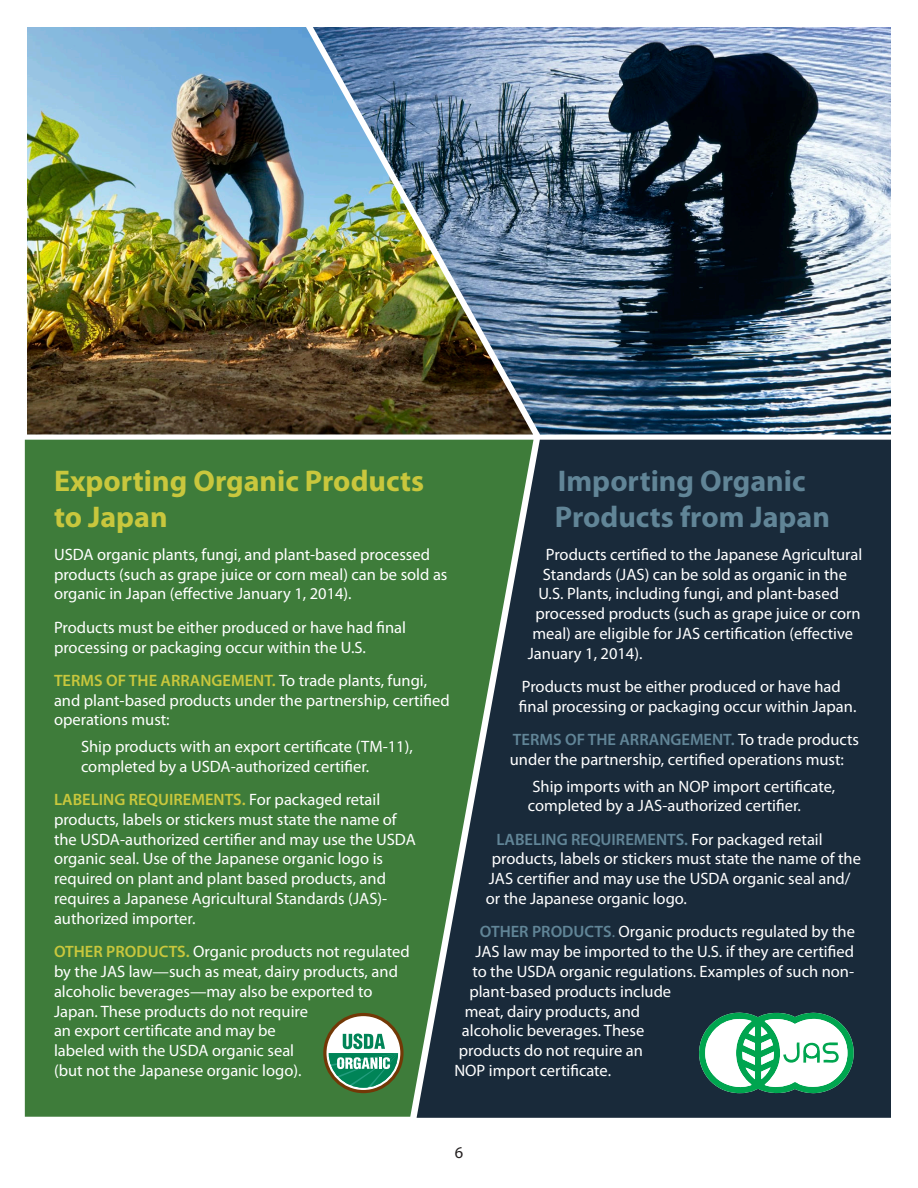
<style>
.page{position:relative;width:918px;height:1188px;background:#fff}
.page>*{position:absolute;margin:0;border:0;box-sizing:border-box;transform-origin:0 0}
.White_Header{font:700 30px/36px "Myriad Pro";color:#618597}
.White_Header-2{font:700 30px/36px "Myriad Pro";color:#c9c73d}
.t1{font:16.5px/19.8px "Myriad Pro";color:#fff}
.t2{font:600 16.5px "Myriad Pro";color:#618597}
.t3{font:16.5px "Myriad Pro";color:#231f20}
.s1{font-weight:600;color:#c9c73d}
.s2{font-weight:600;color:#618597}
.s3{font-weight:400;color:#fff}
.s4{color:#618597}
</style>
<div class="page">
<div style="left:417px;top:440px;width:474px;height:678px;background:#192a3a"></div>
<svg style="left:25px;top:440px;width:509px;height:677px;background:#3c743c"></svg>
<img style="left:27px;top:27px;width:286px;height:408px">
<img style="left:313px;top:27px;width:578px;height:408px">
<svg style="left:699px;top:1013px;width:155px;height:81px"></svg>
<svg style="left:325px;top:1015px;width:77px;height:77px"></svg>
<div style="left:323px;top:1013px;width:81px;height:80px;border:3px solid #723806;border-radius:50%"></div>
<svg style="left:329px;top:1033px;width:69px;height:55px"></svg>
<p class="White_Header-2" style="left:54px;top:461px;width:372px">Exporting Organic Products to Japan</p>
<p class="t1" style="left:54px;top:544px;width:395px">USDA organic plants, fungi, and plant-based processed products (such as grape juice or corn meal) can be sold as organic in Japan (effective January 1, 2014).</p>
<p class="t1" style="left:54px;top:617px;width:354px">Products must be either produced or have had final processing or packaging occur within the U.S.</p>
<p class="t1" style="left:54px;top:670px;width:397px"><span class="s1">TERMS OF THE ARRANGEMENT.</span> To trade plants, fungi, and plant-based products under the partnership, certified operations must:</p>
<p class="t1" style="left:81px;top:736px;width:333px">Ship products with an export certificate (TM-11), completed by a USDA-authorized certifier.</p>
<p class="t1" style="left:54px;top:789px;width:363px"><span class="s1">LABELING REQUIREMENTS.</span> For packaged retail products, labels or stickers must state the name of the USDA-authorized certifier and may use the USDA organic seal. Use of the Japanese organic logo is required on plant and plant based products, and requires a Japanese Agricultural Standards (JAS)- authorized importer.</p>
<p class="t1" style="left:54px;top:941px;width:357px"><span class="s1">OTHER PRODUCTS.</span> Organic products not regulated by the JAS law—such as meat, dairy products, and alcoholic beverages—may also be exported to Japan. These products do not require<br>an export certificate and may be<br>labeled with the USDA organic seal<br>(but not the Japanese organic logo).</p>
<p class="White_Header" style="left:555px;top:461px;width:277px">Importing Organic<br>Products from Japan</p>
<p class="t1" style="left:546px;top:544px;width:318px">Products certified to the Japanese Agricultural</p>
<p class="t1" style="left:543px;top:564px;width:306px">Standards (JAS) can be sold as organic in the</p>
<p class="t1" style="left:538px;top:584px;width:302px">U.S. Plants, including fungi, and plant-based</p>
<p class="t1" style="left:535px;top:604px;width:327px">processed products (such as grape juice or corn</p>
<p class="t1" style="left:532px;top:623px;width:322px">meal) are eligible for JAS certification (effective</p>
<p class="t1" style="left:528px;top:643px;width:116px">January 1, 2014).</p>
<p class="t1" style="left:519px;top:676px;width:339px">Products must be either produced or have had final processing or packaging occur within Japan.</p>
<p class="t1" style="left:510px;top:730px;width:351px"><span class="s2">TERMS OF THE ARRANGEMENT.</span> To trade products under the partnership, certified operations must:</p>
<p class="t1" style="left:528px;top:776px;width:309px">Ship imports with an NOP import certificate, completed by a JAS-authorized certifier.</p>
<p class="t2" style="left:496px;top:829px;width:328px">LABELING REQUIREMENTS. <span class="s3">For packaged retail</span></p>
<p class="t1" style="left:492px;top:849px;width:371px">products, labels or stickers must state the name of the</p>
<p class="t1" style="left:489px;top:869px;width:363px">JAS certifier and may use the USDA organic seal and/</p>
<p class="t1" style="left:486px;top:888px;width:203px">or the Japanese organic logo.</p>
<p class="t1" style="left:480px;top:922px;width:377px"><span class="s2">OTHER PRODUCTS</span><span class="s4">.</span> Organic products regulated by the</p>
<p class="t1" style="left:475px;top:941px;width:380px">JAS law may be imported to the U.S. if they are certified</p>
<p class="t1" style="left:472px;top:961px;width:383px">to the USDA organic regulations. Examples of such non-</p>
<p class="t1" style="left:469px;top:981px;width:203px">plant-based products include</p>
<p class="t1" style="left:465px;top:1001px;width:177px">meat, dairy products, and</p>
<p class="t1" style="left:462px;top:1021px;width:184px">alcoholic beverages. These</p>
<p class="t1" style="left:459px;top:1040px;width:186px">products do not require an</p>
<p class="t1" style="left:454px;top:1060px;width:158px">NOP import certificate.</p>
<p class="t3" style="left:455px;top:1143px;width:10px">6</p>
</div>
